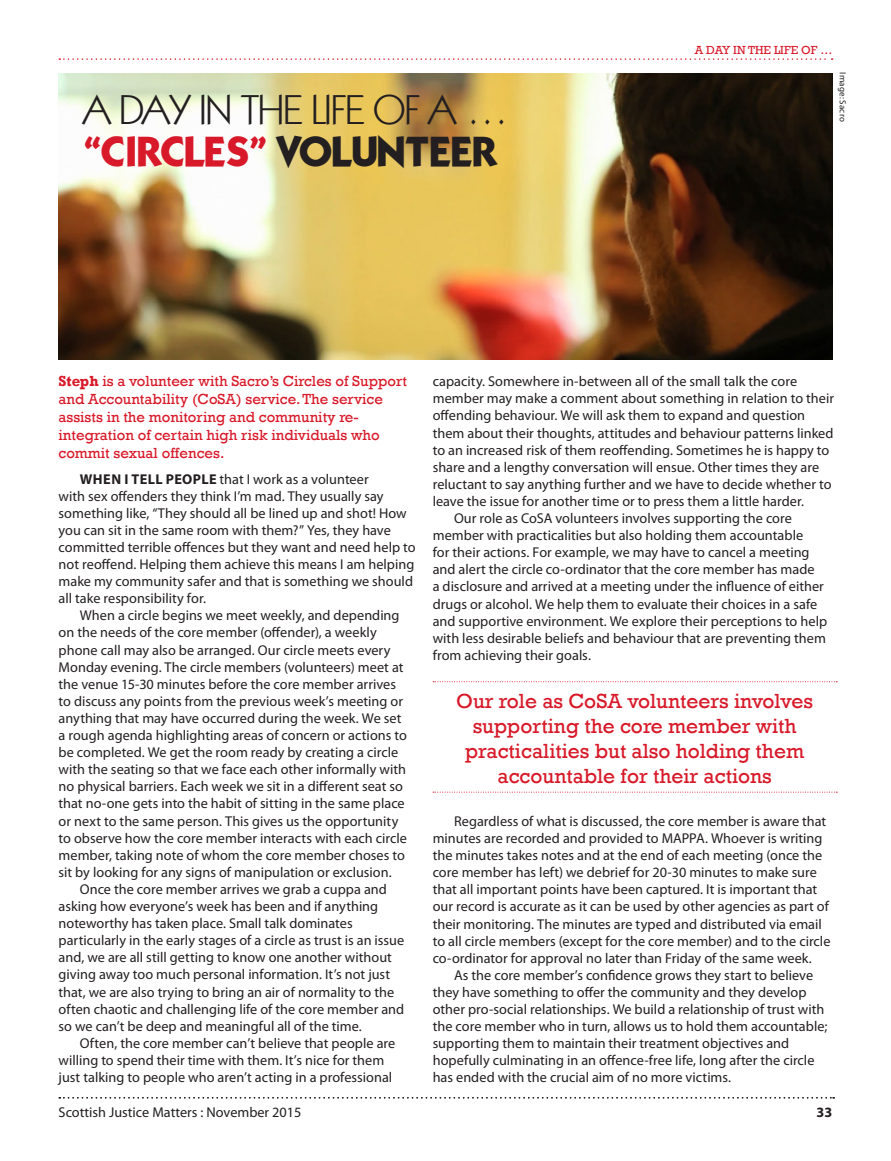
<style>
.page{position:relative;width:891px;height:1161px;background:#fff}
.page>*{position:absolute;margin:0;border:0;box-sizing:border-box;transform-origin:0 0}
.t1{font:42px "Kabel IT Cby BT";letter-spacing:-.03em;color:#231f20}
.t2{font:36px "Kabel Bd Normal";letter-spacing:-.05em;color:#d81929}
.Quotation{font:21px/25.2px "Rockwell";color:#d81929;text-align:center}
.SJM_bio_footer{font:15px/18px "Rockwell";color:#d81929}
.SJM_Body{font:14.25px/17.1px "Myriad Pro";color:#231f20}
.t3{font:700 14.25px "Myriad Pro";color:#231f20}
.t4{font:12px "Rockwell";color:#d81929}
.SJM_Body_Not_Indente{font:9px "Myriad Pro";letter-spacing:.015em;color:#231f20}
.s1{color:#231f20}
.s2{font-weight:700}
</style>
<div class="page">
<svg style="left:59px;top:1097px;width:775px;height:2px"></svg>
<svg style="left:433px;top:681px;width:404px;height:1px"></svg>
<svg style="left:433px;top:792px;width:404px;height:1px"></svg>
<img style="left:59px;top:73px;width:773px;height:287px">
<svg style="left:59px;top:58px;width:774px;height:2px"></svg>
<p class="t1" style="left:83px;top:84px;width:427px">A DAY IN THE LIFE OF A …</p>
<p class="t2" style="left:83px;top:126px;width:419px">“CIRCLES” <span class="s1">VOLUNTEER</span></p>
<p class="t4" style="left:695px;top:43px;width:139px">A DAY IN THE LIFE OF …</p>
<p class="SJM_Body_Not_Indente" style="left:849px;top:72px;width:51px;rotate:90deg">Image: Sacro</p>
<p class="SJM_bio_footer" style="left:59px;top:372px;width:350px"><span class="s2">Steph</span> is a volunteer with Sacro’s Circles of Support and Accountability (CoSA) service. The service assists in the monitoring and community re&shy;integration of certain high risk individuals who commit sexual offences.</p>
<p class="SJM_Body" style="left:59px;top:470px;width:359px;text-indent:21px"><span class="s2">WHEN I TELL PEOPLE</span> that I work as a volunteer<br>with sex offenders they think I’m mad. They usually say something like, “They should all be lined up and shot! How you can sit in the same room with them?” Yes, they have committed terrible offences but they want and need help to not reoffend. Helping them achieve this means I am helping make my community safer and that is something we should all take responsibility for.</p>
<p class="SJM_Body" style="left:59px;top:607px;width:350px;text-indent:21px">When a circle begins we meet weekly, and depending on the needs of the core member (offender), a weekly phone call may also be arranged. Our circle meets every Monday evening. The circle members (volunteers) meet at the venue 15-30 minutes before the core member arrives to discuss any points from the previous week’s meeting or anything that may have occurred during the week. We set a rough agenda highlighting areas of concern or actions to be completed. We get the room ready by creating a circle with the seating so that we face each other informally with no physical barriers. Each week we sit in a different seat so that no-one gets into the habit of sitting in the same place or next to the same person. This gives us the opportunity to observe how the core member interacts with each circle member, taking note of whom the core member choses to sit by looking for any signs of manipulation or exclusion.</p>
<p class="SJM_Body" style="left:59px;top:880px;width:347px;text-indent:21px">Once the core member arrives we grab a cuppa and asking how everyone’s week has been and if anything noteworthy has taken place. Small talk dominates particularly in the early stages of a circle as trust is an issue and, we are all still getting to know one another without giving away too much personal information. It’s not just that, we are also trying to bring an air of normality to the often chaotic and challenging life of the core member and so we can’t be deep and meaningful all of the time.</p>
<p class="SJM_Body" style="left:59px;top:1034px;width:338px;text-indent:21px">Often, the core member can’t believe that people are willing to spend their time with them. It’s nice for them just talking to people who aren’t acting in a professional</p>
<p class="SJM_Body" style="left:433px;top:373px;width:403px">capacity. Somewhere in-between all of the small talk the core member may make a comment about something in relation to their offending behaviour. We will ask them to expand and question them about their thoughts, attitudes and behaviour patterns linked to an increased risk of them reoffending. Sometimes he is happy to share and a lengthy conversation will ensue. Other times they are reluctant to say anything further and we have to decide whether to leave the issue for another time or to press them a little harder.</p>
<p class="SJM_Body" style="left:433px;top:509px;width:396px;text-indent:21px">Our role as CoSA volunteers involves supporting the core member with practicalities but also holding them accountable<br>for their actions. For example, we may have to cancel a meeting and alert the circle co-ordinator that the core member has made<br>a disclosure and arrived at a meeting under the influence of either drugs or alcohol. We help them to evaluate their choices in a safe and supportive environment. We explore their perceptions to help with less desirable beliefs and behaviour that are preventing them from achieving their goals.</p>
<p class="Quotation" style="left:456px;top:688px;width:358px">Our role as CoSA volunteers involves supporting the core member with practicalities but also holding them accountable for their actions</p>
<p class="SJM_Body" style="left:433px;top:812px;width:399px;text-indent:21px">Regardless of what is discussed, the core member is aware that minutes are recorded and provided to MAPPA. Whoever is writing the minutes takes notes and at the end of each meeting (once the core member has left) we debrief for 20-30 minutes to make sure that all important points have been captured. It is important that our record is accurate as it can be used by other agencies as part of their monitoring. The minutes are typed and distributed via email to all circle members (except for the core member) and to the circle co-ordinator for approval no later than Friday of the same week.</p>
<p class="SJM_Body" style="left:433px;top:966px;width:396px;text-indent:21px">As the core member’s confidence grows they start to believe they have something to offer the community and they develop other pro-social relationships. We build a relationship of trust with the core member who in turn, allows us to hold them accountable; supporting them to maintain their treatment objectives and hopefully culminating in an offence-free life, long after the circle has ended with the crucial aim of no more victims.</p>
<p class="SJM_Body" style="left:59px;top:1104px;width:244px">Scottish Justice Matters : November 2015</p>
<p class="t3" style="left:817px;top:1103px;width:17px">33</p>
</div>
